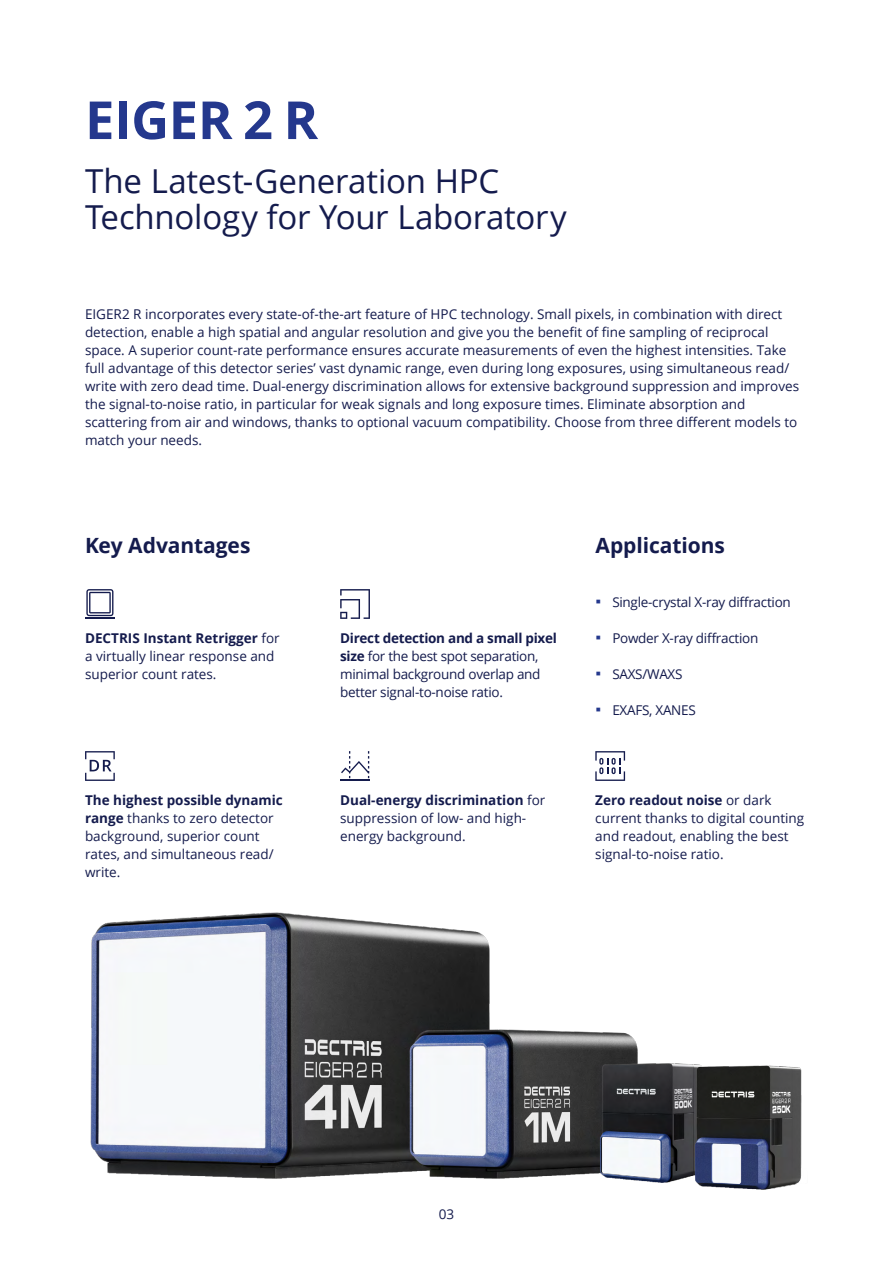
<style>
.page{position:relative;width:893px;height:1263px;background:#fff}
.page>*{position:absolute;margin:0;border:0;box-sizing:border-box;transform-origin:0 0}
.t1{font:700 52.5px "Open Sans";letter-spacing:-.005em;color:#24388d}
.t2{font:33px/36px "Open Sans";letter-spacing:-.005em;color:#141b4d}
.t3{font:700 21px "Open Sans";letter-spacing:-.005em;color:#141b4d}
.t4{font:13.5px/18px "Open Sans";color:#141b4d}
.t5{font:13.5px/18px "Open Sans";letter-spacing:-.02em;color:#141b4d}
.s1{font-weight:700}
.s2{font-family:"Arial";font-size:16.5px;color:#24388d}
</style>
<div class="page">
<img style="left:90px;top:912px;width:712px;height:278px">
<svg style="left:85px;top:751px;width:30px;height:30px"></svg>
<svg style="left:86px;top:589px;width:27px;height:27px"></svg>
<hr style="left:85px;top:617px;width:30px;height:2px;background:#141b4d">
<svg style="left:340px;top:589px;width:30px;height:30px"></svg>
<svg style="left:341px;top:751px;width:28px;height:27px"></svg>
<hr style="left:340px;top:779px;width:30px;height:2px;background:#141b4d">
<svg style="left:595px;top:751px;width:30px;height:30px"></svg>
<h1 class="t1" style="left:85px;top:83px;width:235px">EIGER 2 R</h1>
<h2 class="t2" style="left:85px;top:162px;width:483px">The Latest-Generation HPC<br>Technology for Your Laboratory</h2>
<p class="t4" style="left:85px;top:305px;width:716px">EIGER2 R incorporates every state-of-the-art feature of HPC technology. Small pixels, in combination with direct detection, enable a high spatial and angular resolution and give you the benefit of fine sampling of reciprocal space. A superior count-rate performance ensures accurate measurements of even the highest intensities. Take full advantage of this detector series’ vast dynamic range, even during long exposures, using simultaneous read/ write with zero dead time. Dual-energy discrimination allows for extensive background suppression and improves the signal-to-noise ratio, in particular for weak signals and long exposure times. Eliminate absorption and scattering from air and windows, thanks to optional vacuum compatibility. Choose from three different models to match your needs.</p>
<h3 class="t3" style="left:85px;top:531px;width:167px">Key Advantages</h3>
<h3 class="t3" style="left:595px;top:531px;width:131px">Applications</h3>
<p class="t4" style="left:85px;top:629px;width:196px"><span class="s1">DECTRIS Instant Retrigger</span> for a virtually linear response and superior count rates.</p>
<p class="t5" style="left:340px;top:629px;width:218px"><span class="s1">Direct detection and a small pixel size</span> for the best spot separation, minimal background overlap and better signal-to-noise ratio.</p>
<p class="t4" style="left:85px;top:791px;width:199px"><span class="s1">The highest possible dynamic range</span> thanks to zero detector background, superior count rates, and simultaneous read/ write.</p>
<p class="t4" style="left:340px;top:791px;width:207px"><span class="s1">Dual-energy discrimination</span> for suppression of low- and high&shy;energy background.</p>
<p class="t5" style="left:595px;top:593px;width:197px"><span class="s2">▪</span> Single-crystal X-ray diffraction</p>
<p class="t5" style="left:595px;top:629px;width:165px"><span class="s2">▪</span> Powder X-ray diffraction</p>
<p class="t5" style="left:595px;top:665px;width:89px"><span class="s2">▪</span> SAXS/WAXS</p>
<p class="t5" style="left:595px;top:701px;width:102px"><span class="s2">▪</span> EXAFS, XANES</p>
<p class="t4" style="left:595px;top:791px;width:210px"><span class="s1">Zero readout noise</span> or dark current thanks to digital counting and readout, enabling the best signal-to-noise ratio.</p>
<p class="t4" style="left:439px;top:1205px;width:17px">03</p>
</div>
